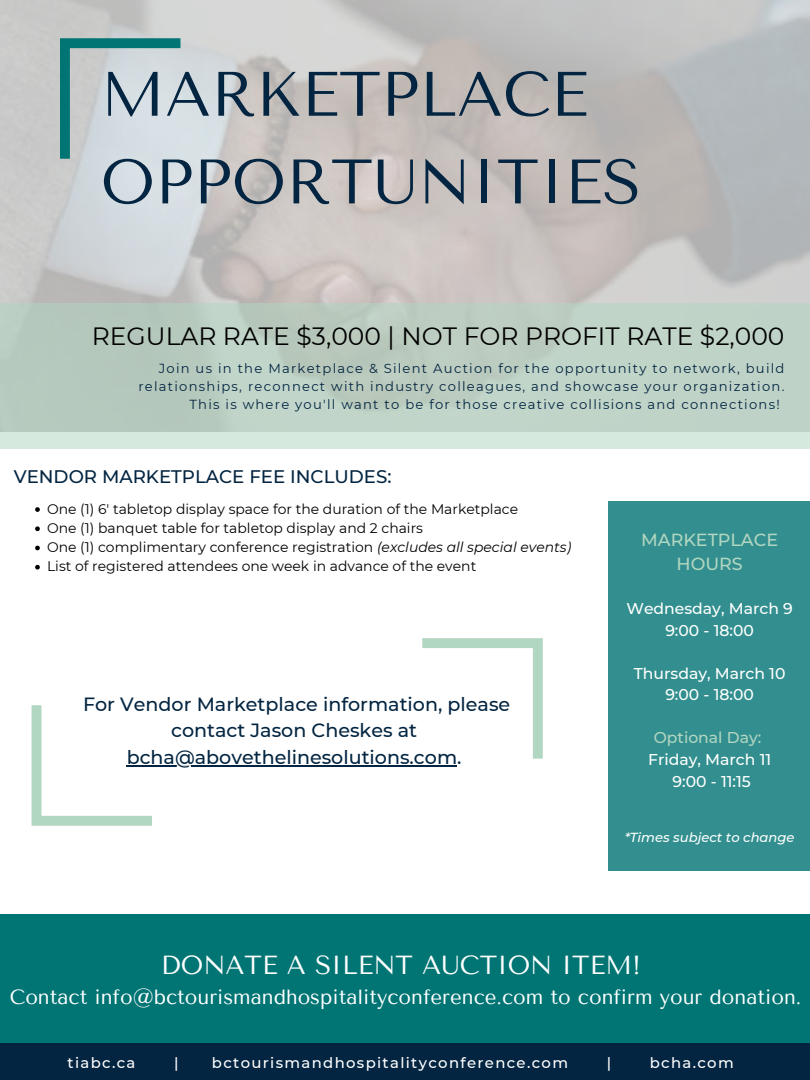
<style>
.page{position:relative;width:810px;height:1080px;background:#fff}
.page>*{position:absolute;margin:0;border:0;box-sizing:border-box;transform-origin:0 0}
.t1{font:62.69px/87.6px "Tenor Sans";color:#032541}
.t2{font:26.06px "Tenor Sans";color:#fff}
.t3{font:25px "Montserrat";color:#000}
.t4{font:20.44px "Tenor Sans";color:#fff}
.t5{font:500 19.12px/26.8px "Montserrat";color:#032541;text-align:center}
.t6{font:500 18.19px "Montserrat";color:#032541}
.t7{font:500 17.5px/24.4px "Montserrat";color:#b1d6c1;text-align:center}
.t8{font:500 15.62px/21.6px "Montserrat";color:#fff;text-align:center}
.t9{font:500 15.62px "Montserrat";color:#b1d6c1}
.t10{font:500 14.88px "Montserrat";letter-spacing:.09em;color:#fff}
.t11{font:13.94px "Montserrat";color:#000}
.t12{font:13.12px "Montserrat";letter-spacing:.095em;color:#032541}
.t13{font:italic 500 13.12px "Montserrat";color:#fff}
.s1{font-style:italic}
</style>
<div class="page">
<svg style="left:60px;top:38px;width:120px;height:121px;background:#adc6c9"></svg>
<div style="left:0;top:915px;width:810px;height:165px;background:#017474"></div>
<div style="left:0;top:1043px;width:810px;height:37px;background:#032541"></div>
<svg style="left:0;top:303px;width:810px;height:146px;background:#bed1c5"></svg>
<svg style="left:35px;top:507px;width:5px;height:5px"></svg>
<svg style="left:35px;top:526px;width:5px;height:5px"></svg>
<svg style="left:35px;top:546px;width:5px;height:4px"></svg>
<svg style="left:35px;top:565px;width:5px;height:5px"></svg>
<div style="left:608px;top:501px;width:202px;height:369px;background:#338f8f"></div>
<hr style="left:127px;top:765px;width:330px;height:2px;background:#032541">
<svg style="left:422px;top:638px;width:121px;height:121px"></svg>
<svg style="left:32px;top:705px;width:120px;height:121px"></svg>
<p class="t1" style="left:101px;top:51px;width:542px">MARKETPLACE<br>OPPORTUNITIES</p>
<p class="t3" style="left:92px;top:320px;width:694px">REGULAR RATE $3,000 | NOT FOR PROFIT RATE $2,000</p>
<p class="t12" style="left:159px;top:360px;width:627px">Join us in the Marketplace &amp; Silent Auction for the opportunity to network, build</p>
<p class="t12" style="left:138px;top:378px;width:648px">relationships, reconnect with industry colleagues, and showcase your organization.</p>
<p class="t12" style="left:189px;top:397px;width:592px">This is where you'll want to be for those creative collisions and connections!</p>
<p class="t6" style="left:14px;top:465px;width:379px">VENDOR MARKETPLACE FEE INCLUDES:</p>
<p class="t11" style="left:47px;top:500px;width:473px">One (1) 6' tabletop display space for the duration of the Marketplace</p>
<p class="t11" style="left:47px;top:519px;width:378px">One (1) banquet table for tabletop display and 2 chairs</p>
<p class="t11" style="left:47px;top:539px;width:526px">One (1) complimentary conference registration <span class="s1">(excludes all special events)</span></p>
<p class="t11" style="left:47px;top:558px;width:431px">List of registered attendees one week in advance of the event</p>
<p class="t5" style="left:83px;top:690px;width:429px">For Vendor Marketplace information, please contact Jason Cheskes at</p>
<p class="t5" style="left:127px;top:744px;width:336px">bcha@abovethelinesolutions.com.</p>
<p class="t7" style="left:641px;top:527px;width:139px">MARKETPLACE<br>HOURS</p>
<p class="t8" style="left:626px;top:598px;width:168px">Wednesday, March 9<br>9:00 - 18:00</p>
<p class="t8" style="left:634px;top:662px;width:153px">Thursday, March 10</p>
<p class="t8" style="left:665px;top:684px;width:90px">9:00 - 18:00</p>
<p class="t9" style="left:654px;top:728px;width:109px">Optional Day:</p>
<p class="t8" style="left:648px;top:749px;width:125px">Friday, March 11</p>
<p class="t8" style="left:673px;top:770px;width:80px">9:00 - 11:15</p>
<p class="t13" style="left:625px;top:830px;width:171px">*Times subject to change</p>
<p class="t2" style="left:161px;top:950px;width:482px">DONATE A SILENT AUCTION ITEM!</p>
<p class="t4" style="left:10px;top:986px;width:793px">Contact info@bctourismandhospitalityconference.com to confirm your donation.</p>
<p class="t10" style="left:68px;top:1053px;width:69px">tiabc.ca</p>
<p class="t10" style="left:174px;top:1053px;width:6px">|</p>
<p class="t10" style="left:212px;top:1053px;width:358px">bctourismandhospitalityconference.com</p>
<p class="t10" style="left:607px;top:1053px;width:6px">|</p>
<p class="t10" style="left:650px;top:1053px;width:85px">bcha.com</p>
</div>
